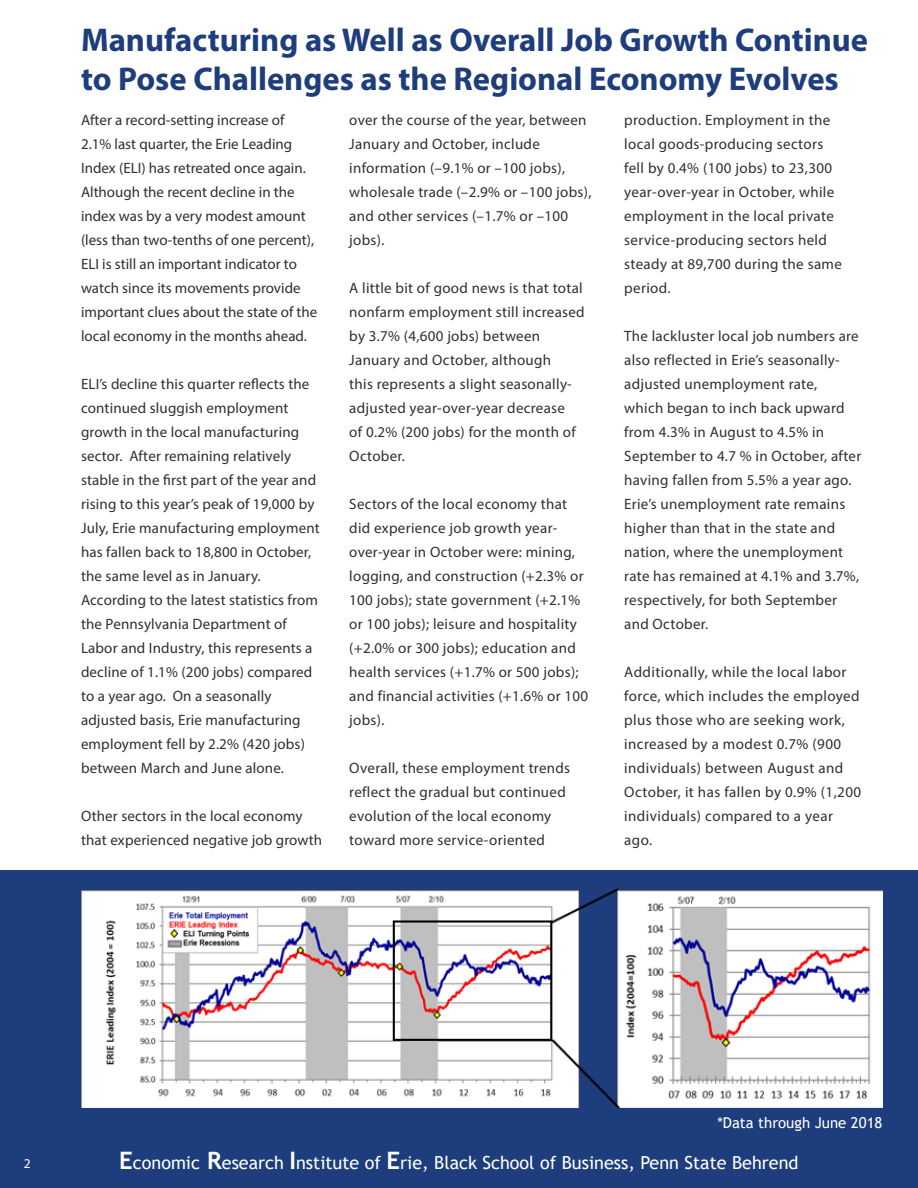
<style>
.page{position:relative;width:918px;height:1188px;background:#fff}
.page>*{position:absolute;margin:0;border:0;box-sizing:border-box;transform-origin:0 0}
.t1{font:700 33px/39.6px "Myriad Pro";color:#1e3d7c}
.t2{font:18px "Trebuchet MS";color:#fff}
.t3{font:15px/24px "Myriad Pro";letter-spacing:.02em;color:#312f30}
.t4{font:15px/24px "Myriad Pro";color:#312f30}
.t5{font:15px "Trebuchet MS";color:#fff}
.t6{font:13.5px "Myriad Pro";color:#fff}
.s1{font-weight:700;font-size:24px}
</style>
<div class="page">
<div style="left:0;top:870px;width:918px;height:318px;background:#1e3d7c"></div>
<img style="left:81px;top:889px;width:801px;height:218px">
<p class="t1" style="left:81px;top:19px;width:789px">Manufacturing as Well as Overall Job Growth Continue to Pose Challenges as the Regional Economy Evolves</p>
<p class="t4" style="left:81px;top:108px;width:238px">After a record-setting increase of 2.1% last quarter, the Erie Leading Index (ELI) has retreated once again.<br>Although the recent decline in the index was by a very modest amount (less than two-tenths of one percent), ELI is still an important indicator to watch since its movements provide important clues about the state of the local economy in the months ahead.</p>
<p class="t3" style="left:81px;top:372px;width:240px">ELI’s decline this quarter reflects the continued sluggish employment growth in the local manufacturing sector. After remaining relatively stable in the first part of the year and rising to this year’s peak of 19,000 by July, Erie manufacturing employment has fallen back to 18,800 in October, the same level as in January.<br>According to the latest statistics from the Pennsylvania Department of Labor and Industry, this represents a decline of 1.1% (200 jobs) compared to a year ago. On a seasonally adjusted basis, Erie manufacturing employment fell by 2.2% (420 jobs) between March and June alone.</p>
<p class="t3" style="left:81px;top:804px;width:243px">Other sectors in the local economy that experienced negative job growth</p>
<p class="t3" style="left:349px;top:108px;width:244px">over the course of the year, between<br>January and October, include information (–9.1% or –100 jobs), wholesale trade (–2.9% or –100 jobs), and other services (–1.7% or –100 jobs).</p>
<p class="t3" style="left:349px;top:276px;width:237px">A little bit of good news is that total nonfarm employment still increased by 3.7% (4,600 jobs) between<br>January and October, although<br>this represents a slight seasonally&shy;adjusted year-over-year decrease<br>of 0.2% (200 jobs) for the month of<br>October.</p>
<p class="t3" style="left:349px;top:492px;width:240px">Sectors of the local economy that did experience job growth year&shy;over-year in October were: mining, logging, and construction (+2.3% or<br>100 jobs); state government (+2.1% or 100 jobs); leisure and hospitality (+2.0% or 300 jobs); education and health services (+1.7% or 500 jobs); and financial activities (+1.6% or 100 jobs).</p>
<p class="t3" style="left:349px;top:756px;width:222px">Overall, these employment trends reflect the gradual but continued evolution of the local economy</p>
<p class="t3" style="left:349px;top:828px;width:197px">toward more service-oriented</p>
<p class="t3" style="left:624px;top:108px;width:219px">production. Employment in the local goods-producing sectors fell by 0.4% (100 jobs) to 23,300 year-over-year in October, while employment in the local private service-producing sectors held steady at 89,700 during the same period.</p>
<p class="t3" style="left:624px;top:324px;width:239px">The lackluster local job numbers are also reflected in Erie’s seasonally&shy;adjusted unemployment rate,<br>which began to inch back upward from 4.3% in August to 4.5% in<br>September to 4.7 % in October, after having fallen from 5.5% a year ago.<br>Erie’s unemployment rate remains higher than that in the state and nation, where the unemployment rate has remained at 4.1% and 3.7%, respectively, for both September and October.</p>
<p class="t3" style="left:624px;top:660px;width:238px">Additionally, while the local labor force, which includes the employed plus those who are seeking work, increased by a modest 0.7% (900 individuals) between August and<br>October, it has fallen by 0.9% (1,200 individuals) compared to a year ago.</p>
<p class="t6" style="left:24px;top:1155px;width:8px">2</p>
<p class="t5" style="left:717px;top:1113px;width:167px">*Data through June 2018</p>
<p class="t2" style="left:119px;top:1151px;width:681px"><span class="s1">E</span>conomic <span class="s1">R</span>esearch <span class="s1">I</span>nstitute of <span class="s1">E</span>rie, Black School of Business, Penn State Behrend</p>
</div>
